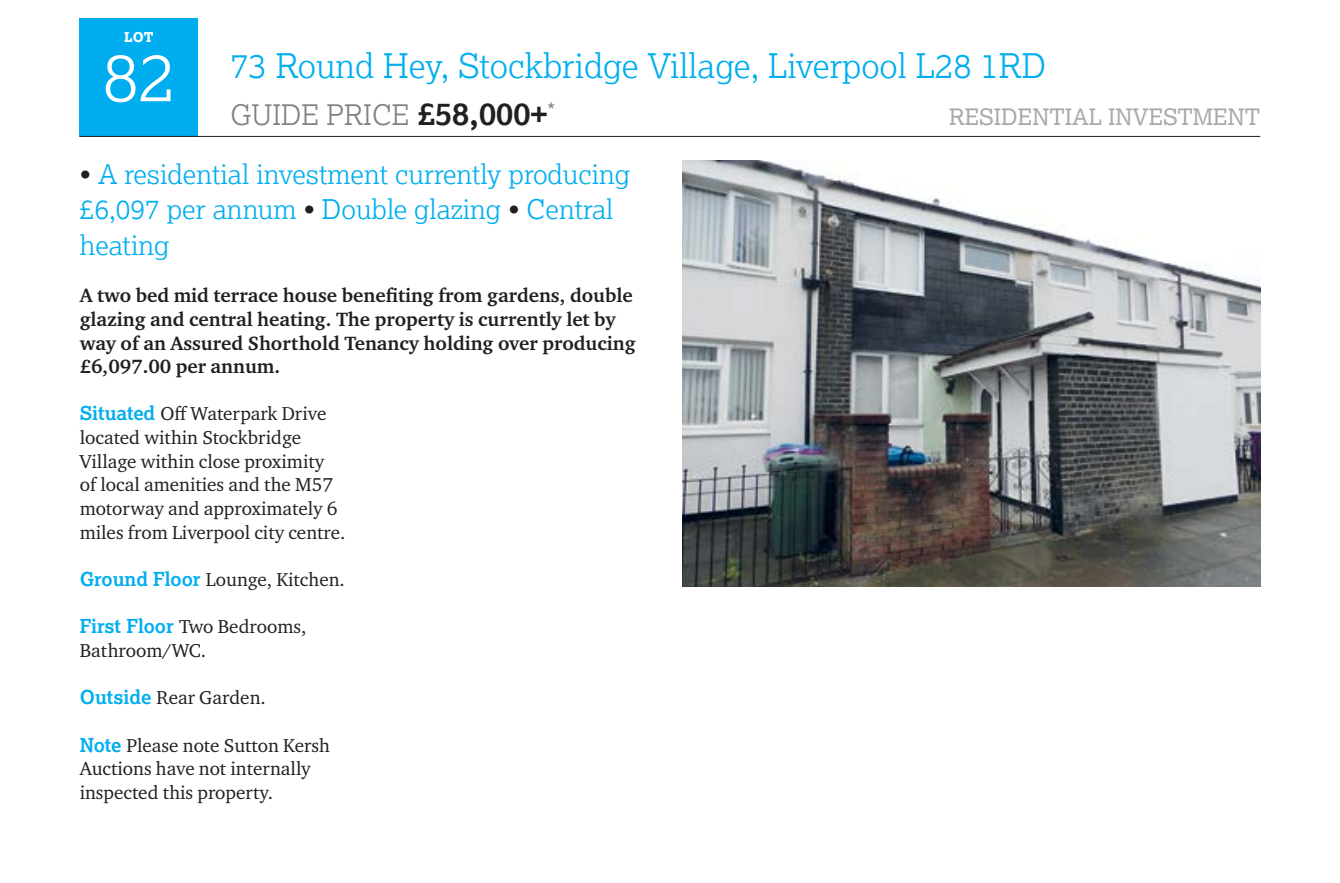
<style>
.page{position:relative;width:1340px;height:883px;background:#fff}
.page>*{position:absolute;margin:0;border:0;box-sizing:border-box;transform-origin:0 0}
.t1{font:300 67.5px "Lexia";color:#fff}
.t2{font:300 33.75px "Lexia";color:#00aeef}
.t3{font:300 28.12px "Lexia";color:#808285}
.t4{font:300 27px/35.3px "Lexia";color:#00aeef}
.t5{font:22.5px "Lexia";color:#a7a9ac}
.t6{font:700 19.8px/23.6px "Charter ITC Pro";color:#231f20}
.t7{font:19.12px/23.6px "Charter ITC Pro";color:#231f20}
.t8{font:800 13.5px "Lexia";color:#fff}
.s1{font-weight:700;font-size:31.5px;color:#231f20}
.s2{color:#231f20}
.s3{font-family:"Lexia";font-weight:700;color:#00aeef}
</style>
<div class="page">
<div style="left:80px;top:18px;width:118px;height:119px;background:#00aeef"></div>
<hr style="left:80px;top:136px;width:1180px;height:1px;background:#231f20">
<img style="left:682px;top:160px;width:578px;height:425px">
<p class="t8" style="left:124px;top:28px;width:31px">LOT</p>
<h1 class="t1" style="left:102px;top:34px;width:74px">82</h1>
<h2 class="t2" style="left:230px;top:44px;width:817px">73 Round Hey, Stockbridge Village, Liverpool L28 1RD</h2>
<h3 class="t3" style="left:230px;top:97px;width:326px">GUIDE PRICE <span class="s1">£58,000+</span><sup>*</sup></h3>
<p class="t5" style="left:949px;top:102px;width:313px">RESIDENTIAL INVESTMENT</p>
<h3 class="t4" style="left:80px;top:156px;width:552px"><span class="s2">•</span> A residential investment currently producing £6,097 per annum <span class="s2">•</span> Double glazing <span class="s2">•</span> Central heating</h3>
<p class="t6" style="left:80px;top:283px;width:557px">A two bed mid terrace house benefiting from gardens, double glazing and central heating. The property is currently let by way of an Assured Shorthold Tenancy holding over producing £6,097.00 per annum.</p>
<p class="t7" style="left:80px;top:401px;width:267px"><span class="s3">Situated</span> Off Waterpark Drive located within Stockbridge<br>Village within close proximity<br>of local amenities and the M57 motorway and approximately 6 miles from Liverpool city centre.</p>
<p class="t7" style="left:80px;top:567px;width:267px"><span class="s3">Ground Floor</span> Lounge, Kitchen.</p>
<p class="t7" style="left:80px;top:614px;width:228px"><span class="s3">First Floor</span> Two Bedrooms,<br>Bathroom/WC.</p>
<p class="t7" style="left:80px;top:685px;width:188px"><span class="s3">Outside</span> Rear Garden.</p>
<p class="t7" style="left:80px;top:732px;width:252px"><span class="s3">Note</span> Please note Sutton Kersh<br>Auctions have not internally inspected this property.</p>
</div>
